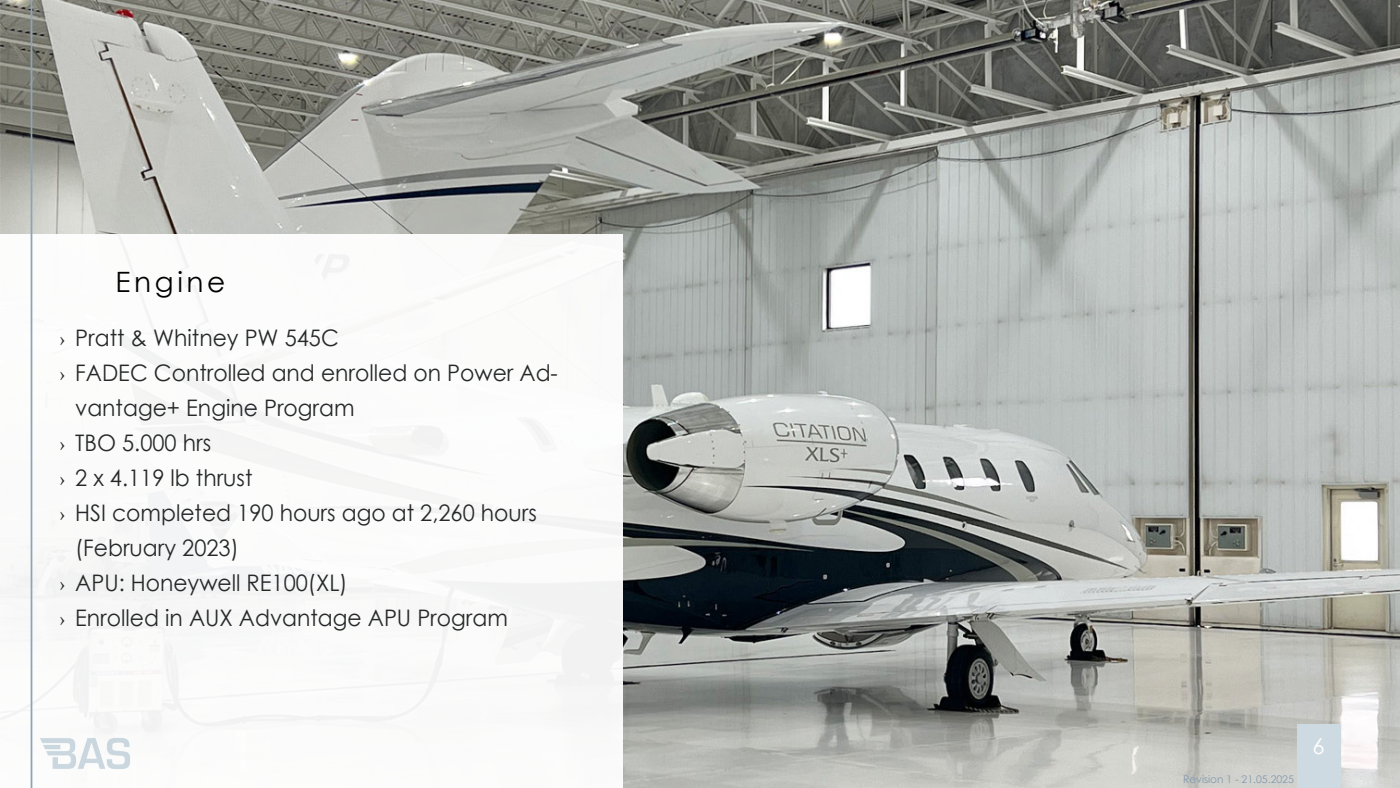
<style>
.page{position:relative;width:1400px;height:788px;background:#fff}
.page>*{position:absolute;margin:0;border:0;box-sizing:border-box;transform-origin:0 0}
.t1{font:28px "Century Gothic";letter-spacing:.13em;color:#000}
.t2{font:22.75px "Century Gothic";color:#262829;scale:.96 1}
.t3{font:21.88px "Century Gothic";color:#fff}
.t4{font:10.5px "Century Gothic";color:#8399b0}
.s1{font-family:"Minion Pro"}
</style>
<div class="page">
<img style="left:0;top:0;width:1400px;height:788px">
<div style="left:0;top:234px;width:623px;height:554px;background:#fff"></div>
<hr style="left:31px;top:0;width:1px;height:788px;background:#8da4b5">
<img style="left:32px;top:730px;width:98px;height:47px">
<div style="left:1297px;top:724px;width:43px;height:64px;background:#cddae2"></div>
<p class="t1" style="left:116px;top:263px;width:112px">Engine</p>
<p class="t2" style="left:59px;top:321px;width:293px"><span class="s1">›</span> Pratt &amp; Whitney PW 545C</p>
<p class="t2" style="left:59px;top:356px;width:521px"><span class="s1">›</span> FADEC Controlled and enrolled on Power Ad-</p>
<p class="t2" style="left:75px;top:391px;width:293px">vantage+ Engine Program</p>
<p class="t2" style="left:59px;top:426px;width:160px"><span class="s1">›</span> TBO 5.000 hrs</p>
<p class="t2" style="left:59px;top:461px;width:203px"><span class="s1">›</span> 2 x 4.119 lb thrust</p>
<p class="t2" style="left:59px;top:496px;width:499px"><span class="s1">›</span> HSI completed 190 hours ago at 2,260 hours</p>
<p class="t2" style="left:75px;top:531px;width:172px">(February 2023)</p>
<p class="t2" style="left:59px;top:566px;width:302px"><span class="s1">›</span> APU: Honeywell RE100(XL)</p>
<p class="t2" style="left:59px;top:601px;width:469px"><span class="s1">›</span> Enrolled in AUX Advantage APU Program</p>
<p class="t4" style="left:1183px;top:771px;width:112px">Revision 1 - 21.05.2025</p>
<p class="t3" style="left:1313px;top:730px;width:14px">6</p>
</div>
